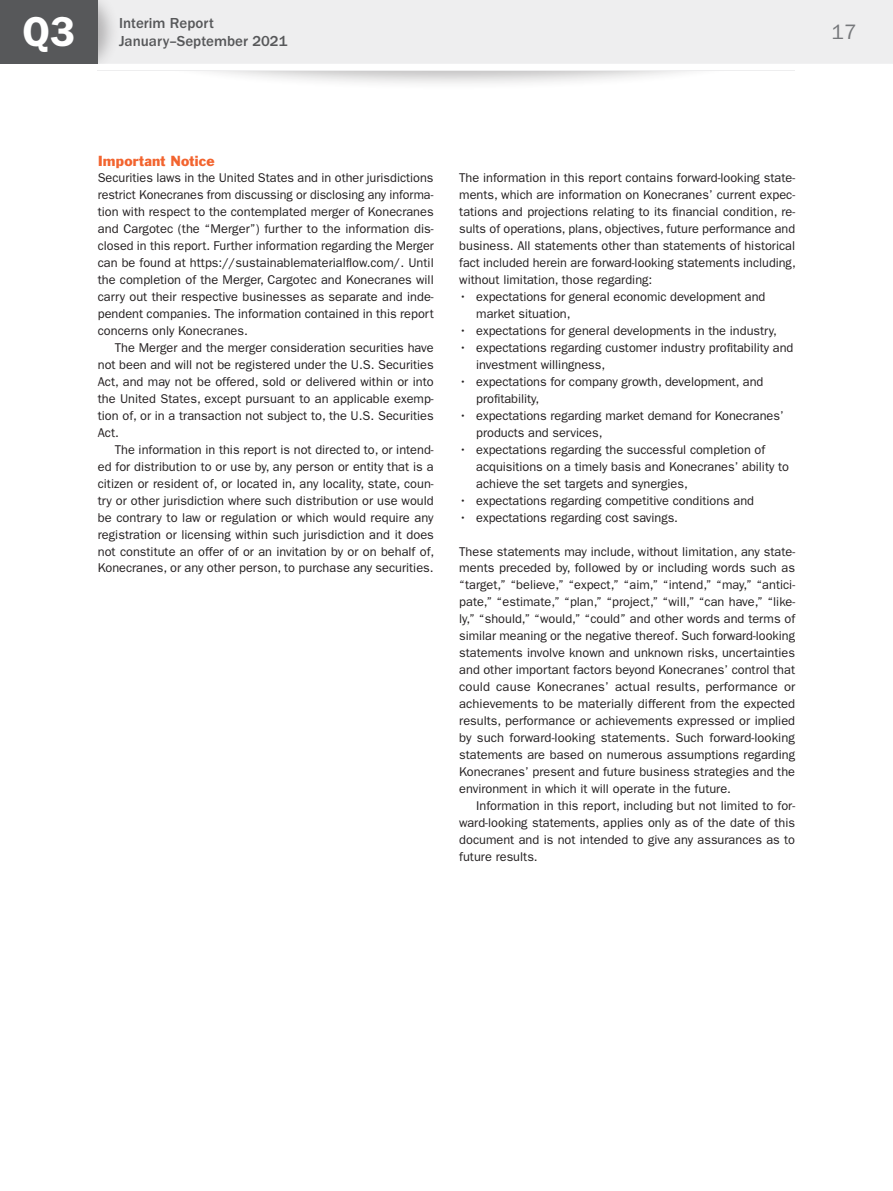
<style>
.page{position:relative;width:893px;height:1191px;background:#fff}
.page>*{position:absolute;margin:0;border:0;box-sizing:border-box;transform-origin:0 0}
.t1{font:600 42px "ITC Franklin Gothic Std";color:#fff}
.t2{font:21px "ITC Franklin Gothic Std";color:#76787b}
.t3{font:500 15px/18px "ITC Franklin Gothic Std";color:#57585a}
.h3_span{font:13.5px "Franklin Gothic Std";letter-spacing:.015em;color:#f2642f}
.p_base{font:12.75px/17px "ITC Franklin Gothic Std";letter-spacing:-.005em;color:#231f20}
.p_base_indent{font:12.75px/17px "ITC Franklin Gothic Std";color:#231f20;text-align:justify}
</style>
<div class="page">
<div style="left:138px;top:2px;width:623px;height:89px;background:#231f20;opacity:.3"></div>
<div style="left:0;top:53px;width:893px;height:17px;background:#fff"></div>
<div style="left:120px;top:0;width:773px;height:64px;background:#eeeeef"></div>
<div style="left:98px;top:0;width:22px;height:64px;background:#231f20;opacity:.3"></div>
<div style="left:0;top:0;width:98px;height:64px;background:#57585a"></div>
<h1 class="t1" style="left:22px;top:7px;width:54px">Q3</h1>
<p class="t3" style="left:119px;top:14px;width:170px">Interim Report<br>January–September 2021</p>
<h2 class="t2" style="left:831px;top:20px;width:27px">17</h2>
<p class="h3_span" style="left:98px;top:152px;width:118px">Important Notice</p>
<p class="p_base" style="left:98px;top:170px;width:338px;text-align:justify">Securities laws in the United States and in other jurisdictions restrict Konecranes from discussing or disclosing any informa&shy;tion with respect to the contemplated merger of Konecranes and Cargotec (the “Merger”) further to the information dis&shy;closed in this report. Further information regarding the Merger can be found at https://sustainablematerialflow.com/. Until the completion of the Merger, Cargotec and Konecranes will carry out their respective businesses as separate and inde&shy;pendent companies. The information contained in this report concerns only Konecranes.</p>
<p class="p_base_indent" style="left:98px;top:339px;width:337px;text-indent:17px">The Merger and the merger consideration securities have not been and will not be registered under the U.S. Securities Act, and may not be offered, sold or delivered within or into the United States, except pursuant to an applicable exemp&shy;tion of, or in a transaction not subject to, the U.S. Securities Act.</p>
<p class="p_base_indent" style="left:98px;top:441px;width:338px;text-indent:17px">The information in this report is not directed to, or intend&shy;ed for distribution to or use by, any person or entity that is a citizen or resident of, or located in, any locality, state, coun&shy;try or other jurisdiction where such distribution or use would be contrary to law or regulation or which would require any registration or licensing within such jurisdiction and it does not constitute an offer of or an invitation by or on behalf of, Konecranes, or any other person, to purchase any securities.</p>
<p class="p_base" style="left:459px;top:170px;width:338px;text-align:justify">The information in this report contains forward-looking state&shy;ments, which are information on Konecranes’ current expec&shy;tations and projections relating to its financial condition, re&shy;sults of operations, plans, objectives, future performance and business. All statements other than statements of historical fact included herein are forward-looking statements including, without limitation, those regarding:</p>
<p class="p_base" style="left:476px;top:288px;width:291px;text-indent:-17px">• expectations for general economic development and market situation,</p>
<p class="p_base" style="left:459px;top:322px;width:319px">• expectations for general developments in the industry,</p>
<p class="p_base" style="left:476px;top:339px;width:319px;text-indent:-17px">• expectations regarding customer industry profitability and investment willingness,</p>
<p class="p_base" style="left:476px;top:373px;width:289px;text-indent:-17px">• expectations for company growth, development, and profitability,</p>
<p class="p_base" style="left:476px;top:407px;width:309px;text-indent:-17px">• expectations regarding market demand for Konecranes’ products and services,</p>
<p class="p_base" style="left:476px;top:441px;width:314px;text-indent:-17px">• expectations regarding the successful completion of acquisitions on a timely basis and Konecranes’ ability to achieve the set targets and synergies,</p>
<p class="p_base" style="left:459px;top:492px;width:296px">• expectations regarding competitive conditions and</p>
<p class="p_base" style="left:459px;top:509px;width:220px">• expectations regarding cost savings.</p>
<p class="p_base" style="left:459px;top:543px;width:338px;text-align:justify">These statements may include, without limitation, any state&shy;ments preceded by, followed by or including words such as “target,” “believe,” “expect,” “aim,” “intend,” “may,” “antici&shy;pate,” “estimate,” “plan,” “project,” “will,” “can have,” “like&shy;ly,” “should,” “would,” “could” and other words and terms of similar meaning or the negative thereof. Such forward-looking statements involve known and unknown risks, uncertainties and other important factors beyond Konecranes’ control that could cause Konecranes’ actual results, performance or achievements to be materially different from the expected results, performance or achievements expressed or implied by such forward-looking statements. Such forward-looking statements are based on numerous assumptions regarding Konecranes’ present and future business strategies and the environment in which it will operate in the future.</p>
<p class="p_base_indent" style="left:459px;top:797px;width:337px;text-indent:17px">Information in this report, including but not limited to for&shy;ward-looking statements, applies only as of the date of this document and is not intended to give any assurances as to future results.</p>
</div>
